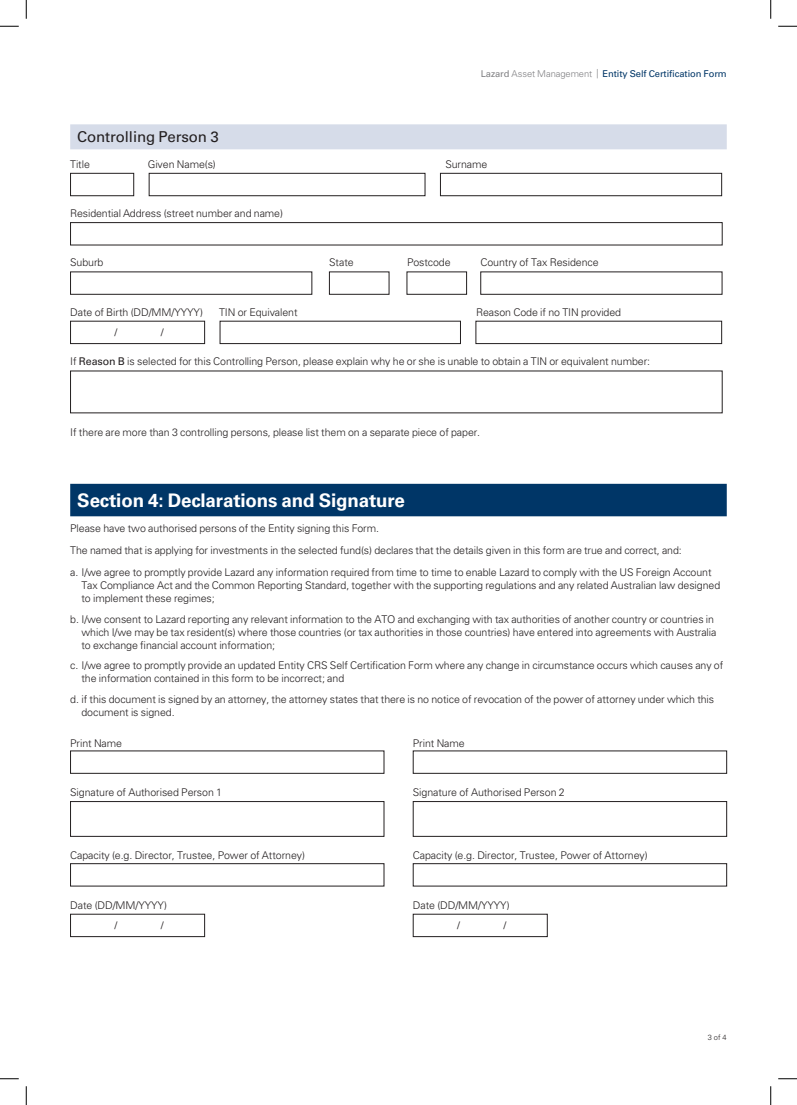
<style>
.page{position:relative;width:797px;height:1105px;background:#fff}
.page>*{position:absolute;margin:0;border:0;box-sizing:border-box;transform-origin:0 0}
.B__Head_L1{font:700 18.75px "Univers LT Std";letter-spacing:-.01em;color:#fff}
.B__Head_L2{font:15px "Univers LT Std";letter-spacing:-.01em;color:#231f20}
.C__Table___Left{font:300 10.62px/13.1px "Univers LT Std";letter-spacing:-.01em;color:#231f20}
.C__Table___Left_copy{font:300 10.62px "Univers LT Std";letter-spacing:-.01em;color:#231f20}
.C__Table___Center{font:10.62px "Univers LT Std";color:#231f20}
.t1{font:9.38px "Univers LT Std";letter-spacing:-.01em;color:#003667}
.t2{font:300 7.5px "Univers LT Std";color:#231f20}
.s1{color:#808083}
.s2{font-weight:300;color:#808083}
.s3{font-weight:400}
</style>
<div class="page">
<div style="left:70px;top:124px;width:656px;height:25px;background:#d6dce9"></div>
<div style="left:70px;top:484px;width:656px;height:32px;background:#003667"></div>
<div style="left:70px;top:173px;width:64px;height:23px;border:1px solid #231f20"></div>
<div style="left:149px;top:173px;width:276px;height:23px;border:1px solid #231f20"></div>
<div style="left:440px;top:173px;width:282px;height:23px;border:1px solid #231f20"></div>
<div style="left:70px;top:222px;width:652px;height:23px;border:1px solid #231f20"></div>
<div style="left:70px;top:272px;width:242px;height:23px;border:1px solid #231f20"></div>
<div style="left:329px;top:272px;width:60px;height:23px;border:1px solid #231f20"></div>
<div style="left:406px;top:272px;width:61px;height:23px;border:1px solid #231f20"></div>
<div style="left:480px;top:272px;width:242px;height:23px;border:1px solid #231f20"></div>
<div style="left:70px;top:321px;width:135px;height:23px;border:1px solid #231f20"></div>
<div style="left:220px;top:321px;width:241px;height:23px;border:1px solid #231f20"></div>
<div style="left:475px;top:321px;width:247px;height:23px;border:1px solid #231f20"></div>
<div style="left:70px;top:751px;width:314px;height:23px;border:1px solid #231f20"></div>
<div style="left:413px;top:751px;width:314px;height:23px;border:1px solid #231f20"></div>
<div style="left:70px;top:801px;width:314px;height:36px;border:1px solid #231f20"></div>
<div style="left:413px;top:801px;width:314px;height:36px;border:1px solid #231f20"></div>
<div style="left:70px;top:863px;width:314px;height:23px;border:1px solid #231f20"></div>
<div style="left:413px;top:863px;width:314px;height:23px;border:1px solid #231f20"></div>
<div style="left:70px;top:914px;width:135px;height:23px;border:1px solid #231f20"></div>
<div style="left:413px;top:914px;width:134px;height:23px;border:1px solid #231f20"></div>
<svg style="left:0;top:25px;width:19px;height:2px"></svg>
<svg style="left:778px;top:25px;width:19px;height:2px"></svg>
<svg style="left:0;top:1078px;width:19px;height:1px"></svg>
<svg style="left:778px;top:1078px;width:19px;height:1px"></svg>
<svg style="left:25px;top:0;width:2px;height:19px"></svg>
<svg style="left:25px;top:1086px;width:2px;height:19px"></svg>
<svg style="left:770px;top:0;width:1px;height:19px"></svg>
<svg style="left:770px;top:1086px;width:1px;height:19px"></svg>
<p class="t1" style="left:481px;top:68px;width:247px"><span class="s1">Lazard</span> <span class="s2">Asset Management |</span> Entity Self Certification Form</p>
<p class="B__Head_L2" style="left:77px;top:128px;width:143px">Controlling Person 3</p>
<p class="C__Table___Left" style="left:70px;top:157px;width:21px">Title</p>
<p class="C__Table___Left" style="left:148px;top:157px;width:70px">Given Name(s)</p>
<p class="C__Table___Left" style="left:445px;top:157px;width:44px">Surname</p>
<p class="C__Table___Left" style="left:70px;top:207px;width:214px">Residential Address (street number and name)</p>
<p class="C__Table___Left" style="left:70px;top:256px;width:35px">Suburb</p>
<p class="C__Table___Left" style="left:329px;top:256px;width:26px">State</p>
<p class="C__Table___Left" style="left:407px;top:256px;width:45px">Postcode</p>
<p class="C__Table___Left" style="left:480px;top:256px;width:120px">Country of Tax Residence</p>
<p class="C__Table___Left" style="left:70px;top:305px;width:134px">Date of Birth (DD/MM/YYYY)</p>
<p class="C__Table___Left" style="left:219px;top:305px;width:80px">TIN or Equivalent</p>
<p class="C__Table___Left" style="left:476px;top:305px;width:146px">Reason Code if no TIN provided</p>
<p class="C__Table___Center" style="left:114px;top:326px;width:4px">/</p>
<p class="C__Table___Center" style="left:161px;top:326px;width:4px">/</p>
<p class="C__Table___Left" style="left:70px;top:355px;width:581px">If <span class="s3">Reason B</span> is selected for this Controlling Person, please explain why he or she is unable to obtain a TIN or equivalent number:</p>
<p class="C__Table___Left_copy" style="left:70px;top:426px;width:411px">If there are more than 3 controlling persons, please list them on a separate piece of paper.</p>
<p class="B__Head_L1" style="left:77px;top:489px;width:329px">Section 4: Declarations and Signature</p>
<p class="C__Table___Left" style="left:70px;top:522px;width:310px">Please have two authorised persons of the Entity signing this Form.</p>
<p class="C__Table___Left" style="left:70px;top:544px;width:613px">The named that is applying for investments in the selected fund(s) declares that the details given in this form are true and correct, and:</p>
<p class="C__Table___Left" style="left:81px;top:566px;width:640px;text-indent:-11px">a. I/we agree to promptly provide Lazard any information required from time to time to enable Lazard to comply with the US Foreign Account<br>Tax Compliance Act and the Common Reporting Standard, together with the supporting regulations and any related Australian law designed to implement these regimes;</p>
<p class="C__Table___Left" style="left:81px;top:612px;width:636px;text-indent:-11px">b. I/we consent to Lazard reporting any relevant information to the ATO and exchanging with tax authorities of another country or countries in which I/we may be tax resident(s) where those countries (or tax authorities in those countries) have entered into agreements with Australia to exchange financial account information;</p>
<p class="C__Table___Left" style="left:81px;top:659px;width:643px;text-indent:-11px">c. I/we agree to promptly provide an updated Entity CRS Self Certification Form where any change in circumstance occurs which causes any of the information contained in this form to be incorrect; and</p>
<p class="C__Table___Left" style="left:81px;top:692px;width:634px;text-indent:-11px">d. if this document is signed by an attorney, the attorney states that there is no notice of revocation of the power of attorney under which this document is signed.</p>
<p class="C__Table___Left" style="left:70px;top:736px;width:53px">Print Name</p>
<p class="C__Table___Left" style="left:413px;top:736px;width:53px">Print Name</p>
<p class="C__Table___Left" style="left:70px;top:786px;width:153px">Signature of Authorised Person 1</p>
<p class="C__Table___Left" style="left:413px;top:786px;width:153px">Signature of Authorised Person 2</p>
<p class="C__Table___Left_copy" style="left:70px;top:849px;width:236px">Capacity (e.g. Director, Trustee, Power of Attorney)</p>
<p class="C__Table___Left_copy" style="left:413px;top:849px;width:236px">Capacity (e.g. Director, Trustee, Power of Attorney)</p>
<p class="C__Table___Left" style="left:70px;top:898px;width:98px">Date (DD/MM/YYYY)</p>
<p class="C__Table___Left" style="left:413px;top:898px;width:98px">Date (DD/MM/YYYY)</p>
<p class="C__Table___Center" style="left:114px;top:919px;width:4px">/</p>
<p class="C__Table___Center" style="left:161px;top:919px;width:4px">/</p>
<p class="C__Table___Center" style="left:457px;top:919px;width:4px">/</p>
<p class="C__Table___Center" style="left:503px;top:919px;width:4px">/</p>
<p class="t2" style="left:707px;top:1033px;width:21px">3 of 4</p>
</div>
